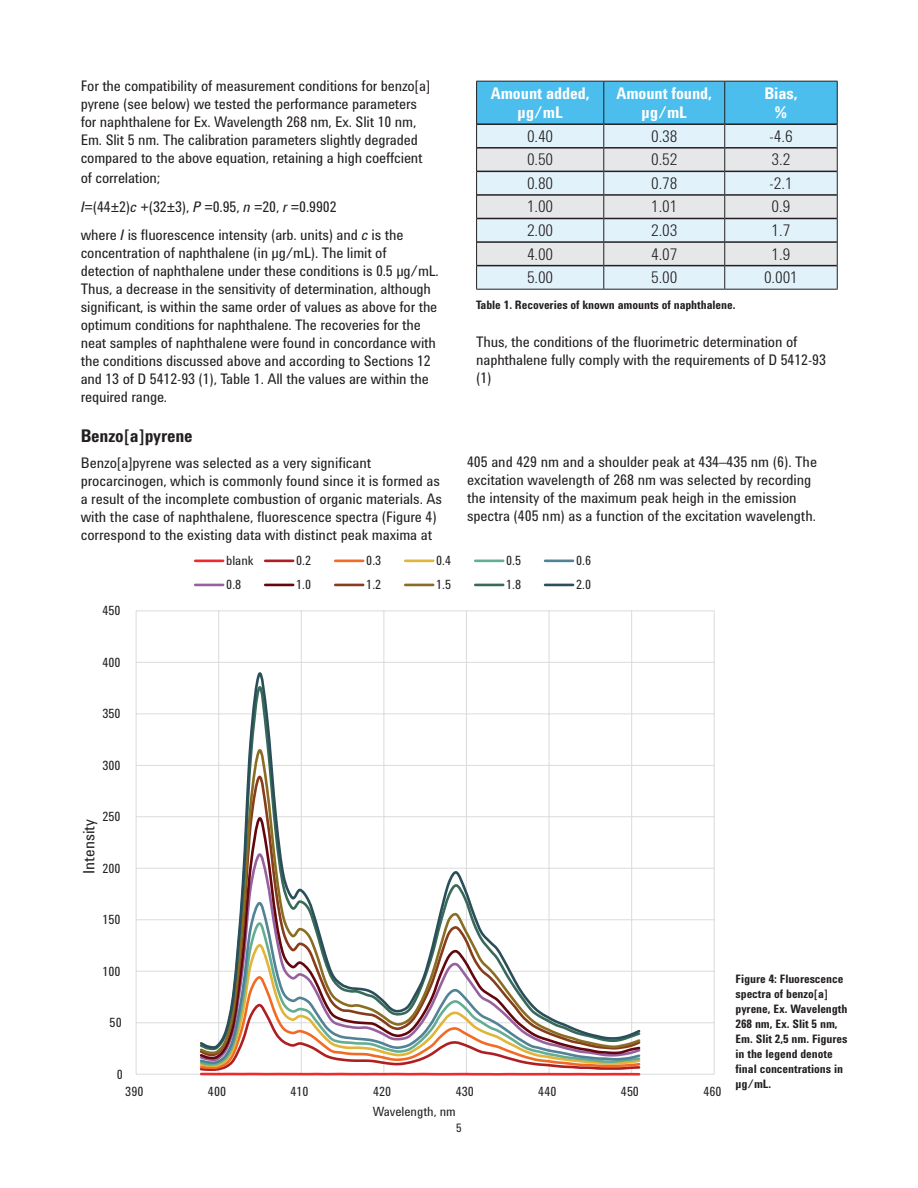
<style>
.page{position:relative;width:918px;height:1188px;background:#fff}
.page>*{position:absolute;margin:0;border:0;box-sizing:border-box;transform-origin:0 0}
.t1{font:700 18px "Agilent Condensed CFF";letter-spacing:-.01em;color:#231f20}
.t2{font:300 16.5px "Agilent Condensed CFF";letter-spacing:-.005em;color:#231f20}
.t3{font:700 16.5px/19.5px "Agilent Condensed CFF";letter-spacing:-.005em;color:#fff;text-align:center}
.t4{font:16.05px "Agilent Condensed CFF";color:#231f20}
.t5{font:15px/18px "Agilent Condensed CFF";letter-spacing:-.01em;color:#231f20}
.t6{font:13.05px "Agilent Condensed CFF";color:#231f20}
.t7{font:700 12px/15px "Agilent Condensed CFF";letter-spacing:-.005em;color:#231f20}
.t8{font:12px "Agilent Condensed CFF";color:#231f20}
.s1{font-style:italic}
</style>
<div class="page">
<svg style="left:476px;top:81px;width:362px;height:208px;background:#b8d6e3"></svg>
<hr style="left:476px;top:289px;width:128px;height:1px;background:#231f20">
<hr style="left:604px;top:289px;width:121px;height:1px;background:#231f20">
<hr style="left:725px;top:289px;width:113px;height:1px;background:#231f20">
<hr style="left:136px;top:1022px;width:578px;height:1px;background:#dcdddf">
<hr style="left:136px;top:971px;width:578px;height:1px;background:#dcdddf">
<hr style="left:136px;top:919px;width:578px;height:1px;background:#dcdddf">
<hr style="left:136px;top:868px;width:578px;height:1px;background:#dcdddf">
<hr style="left:136px;top:816px;width:578px;height:1px;background:#dcdddf">
<hr style="left:136px;top:765px;width:578px;height:1px;background:#dcdddf">
<hr style="left:136px;top:713px;width:578px;height:1px;background:#dcdddf">
<hr style="left:136px;top:662px;width:578px;height:1px;background:#dcdddf">
<hr style="left:136px;top:610px;width:578px;height:1px;background:#dcdddf">
<hr style="left:218px;top:611px;width:1px;height:463px;background:#dcdddf">
<hr style="left:301px;top:611px;width:1px;height:463px;background:#dcdddf">
<hr style="left:383px;top:611px;width:1px;height:463px;background:#dcdddf">
<hr style="left:466px;top:611px;width:1px;height:463px;background:#dcdddf">
<hr style="left:549px;top:611px;width:1px;height:463px;background:#dcdddf">
<hr style="left:631px;top:611px;width:1px;height:463px;background:#dcdddf">
<hr style="left:714px;top:611px;width:1px;height:463px;background:#dcdddf">
<hr style="left:136px;top:611px;width:1px;height:463px;background:#dcdddf">
<hr style="left:136px;top:1074px;width:578px;height:1px;background:#dcdddf">
<svg style="left:199px;top:1068px;width:442px;height:7px"></svg>
<svg style="left:198px;top:666px;width:445px;height:384px"></svg>
<hr style="left:195px;top:560px;width:28px;height:2px;background:#ee2b2c">
<hr style="left:265px;top:560px;width:28px;height:2px;background:#af1f22">
<hr style="left:335px;top:560px;width:28px;height:2px;background:#f16b25">
<hr style="left:405px;top:560px;width:28px;height:2px;background:#e2b438">
<hr style="left:475px;top:560px;width:28px;height:2px;background:#64ad93">
<hr style="left:545px;top:560px;width:28px;height:2px;background:#518296">
<hr style="left:195px;top:584px;width:28px;height:2px;background:#97619f">
<hr style="left:265px;top:584px;width:28px;height:2px;background:#63060e">
<hr style="left:335px;top:584px;width:28px;height:2px;background:#873c1b">
<hr style="left:405px;top:584px;width:28px;height:2px;background:#896d22">
<hr style="left:475px;top:584px;width:28px;height:2px;background:#376a58">
<hr style="left:545px;top:584px;width:28px;height:2px;background:#2a4e5a">
<p class="t5" style="left:81px;top:77px;width:351px">For the compatibility of measurement conditions for benzo[a] pyrene (see below) we tested the performance parameters for naphthalene for Ex. Wavelength 268 nm, Ex. Slit 10 nm, Em. Slit 5 nm. The calibration parameters slightly degraded compared to the above equation, retaining a high coeffcient</p>
<p class="t5" style="left:81px;top:163px;width:324px;line-height:28.8px">of correlation;<br><span class="s1">I</span>=(44±2)<span class="s1">c</span> +(32±3), <span class="s1">P</span> =0.95, <span class="s1">n</span> =20, <span class="s1">r</span> =0.9902<br>where <span class="s1">I</span> is fluorescence intensity (arb. units) and <span class="s1">c</span> is the</p>
<p class="t5" style="left:81px;top:244px;width:360px">concentration of naphthalene (in μg/mL). The limit of detection of naphthalene under these conditions is 0.5 μg/mL.<br>Thus, a decrease in the sensitivity of determination, although significant, is within the same order of values as above for the optimum conditions for naphthalene. The recoveries for the neat samples of naphthalene were found in concordance with the conditions discussed above and according to Sections 12 and 13 of D 5412-93 (1), Table 1. All the values are within the required range.</p>
<p class="t3" style="left:491px;top:83px;width:100px">Amount added, μg/mL</p>
<p class="t3" style="left:616px;top:83px;width:97px">Amount found, μg/mL</p>
<p class="t3" style="left:765px;top:83px;width:34px">Bias, %</p>
<p class="t2" style="left:527px;top:124px;width:28px">0.40</p>
<p class="t2" style="left:651px;top:124px;width:28px">0.38</p>
<p class="t2" style="left:769px;top:124px;width:25px">-4.6</p>
<p class="t2" style="left:527px;top:147px;width:28px">0.50</p>
<p class="t2" style="left:651px;top:147px;width:28px">0.52</p>
<p class="t2" style="left:772px;top:147px;width:20px">3.2</p>
<p class="t2" style="left:527px;top:171px;width:28px">0.80</p>
<p class="t2" style="left:651px;top:171px;width:28px">0.78</p>
<p class="t2" style="left:769px;top:171px;width:25px">-2.1</p>
<p class="t2" style="left:527px;top:194px;width:28px">1.00</p>
<p class="t2" style="left:651px;top:194px;width:28px">1.01</p>
<p class="t2" style="left:772px;top:194px;width:20px">0.9</p>
<p class="t2" style="left:527px;top:218px;width:28px">2.00</p>
<p class="t2" style="left:651px;top:218px;width:28px">2.03</p>
<p class="t2" style="left:772px;top:218px;width:20px">1.7</p>
<p class="t2" style="left:527px;top:241px;width:28px">4.00</p>
<p class="t2" style="left:651px;top:241px;width:28px">4.07</p>
<p class="t2" style="left:772px;top:241px;width:20px">1.9</p>
<p class="t2" style="left:527px;top:265px;width:28px">5.00</p>
<p class="t2" style="left:651px;top:265px;width:28px">5.00</p>
<p class="t2" style="left:764px;top:265px;width:35px">0.001</p>
<p class="t7" style="left:476px;top:297px;width:261px">Table 1. Recoveries of known amounts of naphthalene.</p>
<p class="t5" style="left:476px;top:332px;width:351px">Thus, the conditions of the fluorimetric determination of naphthalene fully comply with the requirements of D 5412-93 (1)</p>
<p class="t1" style="left:81px;top:422px;width:113px">Benzo[a]pyrene</p>
<p class="t5" style="left:81px;top:453px;width:363px">Benzo[a]pyrene was selected as a very significant procarcinogen, which is commonly found since it is formed as a result of the incomplete combustion of organic materials. As with the case of naphthalene, fluorescence spectra (Figure 4) correspond to the existing data with distinct peak maxima at</p>
<p class="t5" style="left:467px;top:453px;width:352px">405 and 429 nm and a shoulder peak at 434–435 nm (6). The excitation wavelength of 268 nm was selected by recording the intensity of the maximum peak heigh in the emission spectra (405 nm) as a function of the excitation wavelength.</p>
<p class="t6" style="left:102px;top:601px;width:20px">450</p>
<p class="t6" style="left:102px;top:652px;width:20px">400</p>
<p class="t6" style="left:226px;top:551px;width:29px">blank</p>
<p class="t6" style="left:296px;top:551px;width:16px">0.2</p>
<p class="t6" style="left:366px;top:551px;width:16px">0.3</p>
<p class="t6" style="left:436px;top:551px;width:16px">0.4</p>
<p class="t6" style="left:506px;top:551px;width:16px">0.5</p>
<p class="t6" style="left:576px;top:551px;width:16px">0.6</p>
<p class="t6" style="left:226px;top:575px;width:16px">0.8</p>
<p class="t6" style="left:296px;top:575px;width:16px">1.0</p>
<p class="t6" style="left:366px;top:575px;width:16px">1.2</p>
<p class="t6" style="left:436px;top:575px;width:16px">1.5</p>
<p class="t6" style="left:506px;top:575px;width:16px">1.8</p>
<p class="t6" style="left:576px;top:575px;width:16px">2.0</p>
<p class="t6" style="left:102px;top:704px;width:20px">350</p>
<p class="t6" style="left:102px;top:755px;width:20px">300</p>
<p class="t6" style="left:102px;top:807px;width:20px">250</p>
<p class="t4" style="left:77px;top:874px;width:56px;rotate:-90deg">Intensity</p>
<p class="t6" style="left:102px;top:858px;width:20px">200</p>
<p class="t6" style="left:102px;top:910px;width:20px">150</p>
<p class="t6" style="left:102px;top:961px;width:20px">100</p>
<p class="t6" style="left:110px;top:1013px;width:14px">50</p>
<p class="t6" style="left:117px;top:1064px;width:8px">0</p>
<p class="t6" style="left:125px;top:1081px;width:20px">390</p>
<p class="t6" style="left:208px;top:1081px;width:20px">400</p>
<p class="t6" style="left:290px;top:1081px;width:20px">410</p>
<p class="t6" style="left:373px;top:1081px;width:20px">420</p>
<p class="t6" style="left:456px;top:1081px;width:20px">430</p>
<p class="t6" style="left:538px;top:1081px;width:20px">440</p>
<p class="t6" style="left:621px;top:1081px;width:20px">450</p>
<p class="t6" style="left:703px;top:1081px;width:20px">460</p>
<p class="t6" style="left:373px;top:1102px;width:85px">Wavelength, nm</p>
<p class="t8" style="left:456px;top:1119px;width:7px">5</p>
<p class="t7" style="left:736px;top:970px;width:113px">Figure 4: Fluorescence spectra of benzo[a] pyrene, Ex. Wavelength<br>268 nm, Ex. Slit 5 nm,<br>Em. Slit 2,5 nm. Figures in the legend denote final concentrations in μg/mL.</p>
</div>
